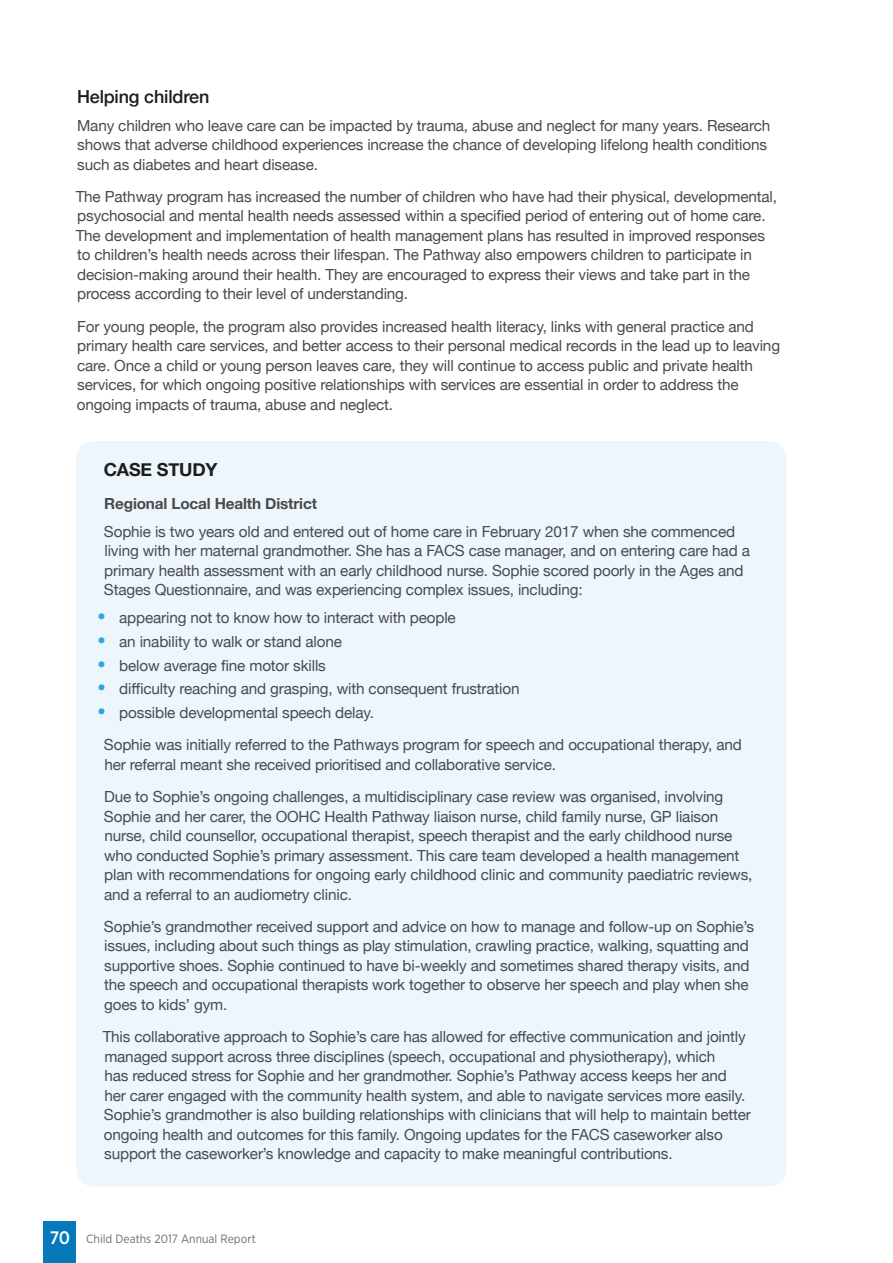
<style>
.page{position:relative;width:893px;height:1263px;background:#fff}
.page>*{position:absolute;margin:0;border:0;box-sizing:border-box;transform-origin:0 0}
.Heading_4{font:500 18px "Helvetica Neue";letter-spacing:-.01em;color:#1d1d1b}
.Heading_4-2{font:700 18px "Helvetica Neue";letter-spacing:-.01em;color:#1d1d1b}
.Body_Text{font:15.3px/19.5px "Helvetica Neue";letter-spacing:-.01em;color:#4a4a49}
.Body_Text-2{font:700 15.3px "Helvetica Neue";letter-spacing:-.01em;color:#4a4a49}
.t1{font:12px "Gotham Narrow";color:#706f6f}
.s1{font-weight:700;font-size:27px;color:#25a9e1}
.s2{font-weight:500;font-size:18px;color:#fff}
</style>
<div class="page">
<div style="left:44px;top:1221px;width:32px;height:42px;background:#0579b9"></div>
<div style="left:76px;top:441px;width:710px;height:745px;background:#edf5fd;border-radius:18px"></div>
<p class="Heading_4" style="left:77px;top:82px;width:134px">Helping children</p>
<p class="Body_Text" style="left:77px;top:116px;width:695px">Many children who leave care can be impacted by trauma, abuse and neglect for many years. Research shows that adverse childhood experiences increase the chance of developing lifelong health conditions such as diabetes and heart disease.</p>
<p class="Body_Text" style="left:76px;top:188px;width:703px">The Pathway program has increased the number of children who have had their physical, developmental, psychosocial and mental health needs assessed within a specified period of entering out of home care.<br>The development and implementation of health management plans has resulted in improved responses to children’s health needs across their lifespan. The Pathway also empowers children to participate in decision-making around their health. They are encouraged to express their views and take part in the process according to their level of understanding.</p>
<p class="Body_Text" style="left:77px;top:317px;width:705px">For young people, the program also provides increased health literacy, links with general practice and primary health care services, and better access to their personal medical records in the lead up to leaving care. Once a child or young person leaves care, they will continue to access public and private health services, for which ongoing positive relationships with services are essential in order to address the ongoing impacts of trauma, abuse and neglect.</p>
<p class="Heading_4-2" style="left:104px;top:456px;width:115px">CASE STUDY</p>
<p class="Body_Text-2" style="left:104px;top:491px;width:214px">Regional Local Health District</p>
<p class="Body_Text" style="left:104px;top:522px;width:647px">Sophie is two years old and entered out of home care in February 2017 when she commenced living with her maternal grandmother. She has a FACS case manager, and on entering care had a primary health assessment with an early childhood nurse. Sophie scored poorly in the Ages and Stages Questionnaire, and was experiencing complex issues, including:</p>
<p class="Body_Text" style="left:97px;top:609px;width:361px"><span class="s1">•</span> appearing not to know how to interact with people</p>
<p class="Body_Text" style="left:97px;top:632px;width:247px"><span class="s1">•</span> an inability to walk or stand alone</p>
<p class="Body_Text" style="left:97px;top:656px;width:231px"><span class="s1">•</span> below average fine motor skills</p>
<p class="Body_Text" style="left:97px;top:680px;width:424px"><span class="s1">•</span> difficulty reaching and grasping, with consequent frustration</p>
<p class="Body_Text" style="left:97px;top:704px;width:279px"><span class="s1">•</span> possible developmental speech delay.</p>
<p class="Body_Text" style="left:104px;top:736px;width:639px">Sophie was initially referred to the Pathways program for speech and occupational therapy, and her referral meant she received prioritised and collaborative service.</p>
<p class="Body_Text" style="left:104px;top:788px;width:650px">Due to Sophie’s ongoing challenges, a multidisciplinary case review was organised, involving Sophie and her carer, the OOHC Health Pathway liaison nurse, child family nurse, GP liaison nurse, child counsellor, occupational therapist, speech therapist and the early childhood nurse who conducted Sophie’s primary assessment. This care team developed a health management plan with recommendations for ongoing early childhood clinic and community paediatric reviews, and a referral to an audiometry clinic.</p>
<p class="Body_Text" style="left:104px;top:917px;width:652px">Sophie’s grandmother received support and advice on how to manage and follow-up on Sophie’s issues, including about such things as play stimulation, crawling practice, walking, squatting and supportive shoes. Sophie continued to have bi-weekly and sometimes shared therapy visits, and the speech and occupational therapists work together to observe her speech and play when she goes to kids’ gym.</p>
<p class="Body_Text" style="left:103px;top:1028px;width:650px">This collaborative approach to Sophie’s care has allowed for effective communication and jointly managed support across three disciplines (speech, occupational and physiotherapy), which<br>has reduced stress for Sophie and her grandmother. Sophie’s Pathway access keeps her and<br>her carer engaged with the community health system, and able to navigate services more easily.<br>Sophie’s grandmother is also building relationships with clinicians that will help to maintain better ongoing health and outcomes for this family. Ongoing updates for the FACS caseworker also support the caseworker’s knowledge and capacity to make meaningful contributions.</p>
<p class="t1" style="left:50px;top:1232px;width:208px"><span class="s2">70</span> Child Deaths 2017 Annual Report</p>
</div>
